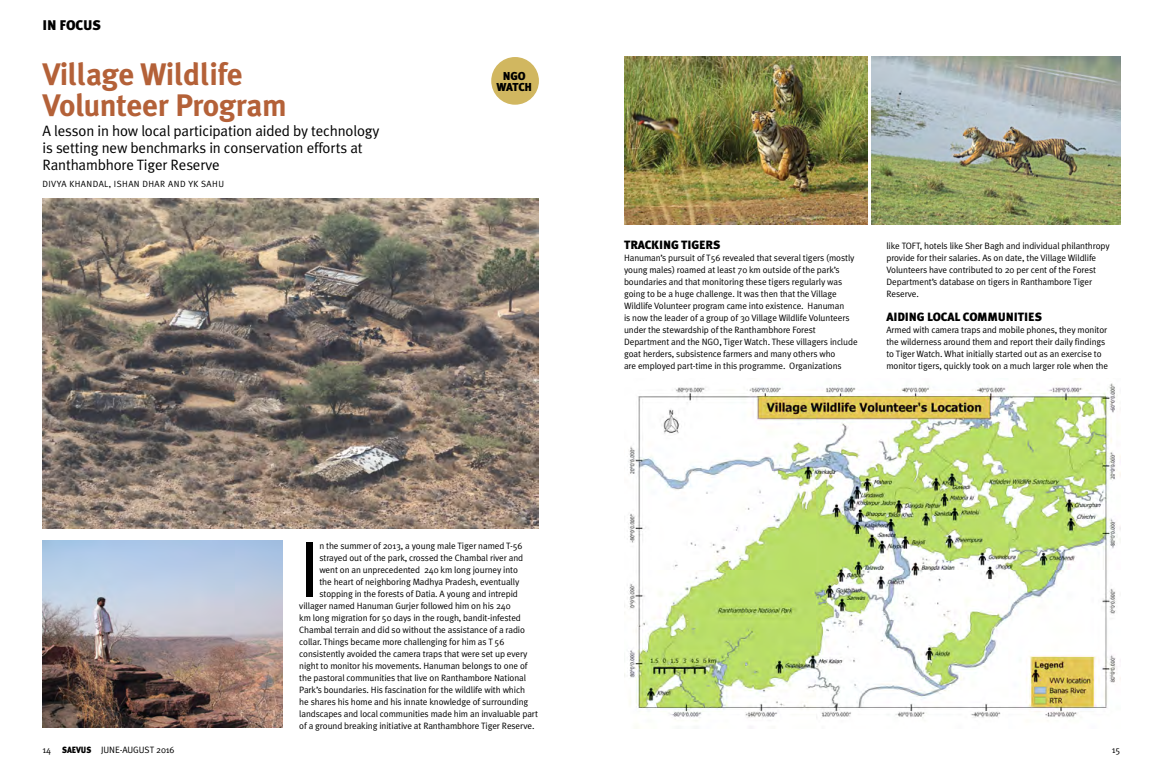
<style>
.page{position:relative;width:1163px;height:774px;background:#fff}
.page>*{position:absolute;margin:0;border:0;box-sizing:border-box;transform-origin:0 0}
.t1{font:79.2px "Meta Plus Normal";color:#000}
.t2{font:700 31.1px/31.1px "Meta Plus";letter-spacing:-.01em;color:#b46138}
.t3{font:15px/17px "Meta Plus Normal";letter-spacing:-.01em;color:#000}
.t4{font:900 14px "Meta Plus";letter-spacing:-.01em;color:#000}
.t5{font:900 12px "Meta Plus";letter-spacing:-.01em;color:#000}
.t6{font:900 11.5px/10.6px "Meta Plus";letter-spacing:-.01em;color:#000;text-align:center}
.t7{font:9.2px/12px "Meta Plus Normal";letter-spacing:-.01em;color:#000}
.t8{font:9px "Meta Plus Normal";letter-spacing:.04em;color:#000}
.s1{font-family:"Meta Plus";font-weight:900;font-size:9px}
</style>
<div class="page">
<div style="left:491px;top:57px;width:48px;height:48px;background:#d1b760;border-radius:50%"></div>
<img style="left:43px;top:198px;width:496px;height:331px">
<img style="left:43px;top:540px;width:239px;height:188px">
<img style="left:624px;top:57px;width:243px;height:168px">
<img style="left:871px;top:57px;width:249px;height:167px">
<img style="left:624px;top:378px;width:496px;height:343px">
<h3 class="t4" style="left:43px;top:17px;width:60px">IN FOCUS</h3>
<h2 class="t2" style="left:43px;top:59px;width:245px">Village Wildlife<br>Volunteer Program</h2>
<h3 class="t3" style="left:43px;top:122px;width:338px">A lesson in how local participation aided by technology is setting new benchmarks in conservation efforts at<br>Ranthambhore Tiger Reserve</h3>
<p class="t8" style="left:43px;top:179px;width:183px">DIVYA KHANDAL, ISHAN DHAR AND YK SAHU</p>
<p class="t6" style="left:496px;top:71px;width:37px">NGO<br>WATCH</p>
<h1 class="t1" style="left:299px;top:523px;width:22px">I</h1>
<p class="t7" style="left:319px;top:539px;width:205px">n the summer of 2013, a young male Tiger named T-56</p>
<p class="t7" style="left:319px;top:551px;width:205px">strayed out of the park, crossed the Chambal river and</p>
<p class="t7" style="left:319px;top:563px;width:200px">went on an unprecedented 240 km long journey into</p>
<p class="t7" style="left:319px;top:575px;width:201px">the heart of neighboring Madhya Pradesh, eventually</p>
<p class="t7" style="left:319px;top:587px;width:200px">stopping in the forests of Datia. A young and intrepid</p>
<p class="t7" style="left:299px;top:599px;width:213px">villager named Hanuman Gurjer followed him on his 240</p>
<p class="t7" style="left:299px;top:611px;width:223px">km long migration for 50 days in the rough, bandit-infested</p>
<p class="t7" style="left:299px;top:623px;width:227px">Chambal terrain and did so without the assistance of a radio</p>
<p class="t7" style="left:299px;top:635px;width:206px">collar. Things became more challenging for him as T 56</p>
<p class="t7" style="left:299px;top:647px;width:230px">consistently avoided the camera traps that were set up every</p>
<p class="t7" style="left:299px;top:659px;width:230px">night to monitor his movements. Hanuman belongs to one of</p>
<p class="t7" style="left:299px;top:671px;width:228px">the pastoral communities that live on Ranthambore National</p>
<p class="t7" style="left:299px;top:683px;width:227px">Park’s boundaries. His fascination for the wildlife with which</p>
<p class="t7" style="left:299px;top:695px;width:230px">he shares his home and his innate knowledge of surrounding</p>
<p class="t7" style="left:299px;top:707px;width:240px">landscapes and local communities made him an invaluable part</p>
<p class="t7" style="left:299px;top:719px;width:237px">of a ground breaking initiative at Ranthambhore Tiger Reserve.</p>
<h3 class="t5" style="left:624px;top:238px;width:98px">TRACKING TIGERS</h3>
<p class="t7" style="left:624px;top:251px;width:235px">Hanuman’s pursuit of T56 revealed that several tigers (mostly young males) roamed at least 70 km outside of the park’s boundaries and that monitoring these tigers regularly was going to be a huge challenge. It was then that the Village Wildlife Volunteer program came into existence. Hanuman<br>is now the leader of a group of 30 Village Wildlife Volunteers under the stewardship of the Ranthambhore Forest Department and the NGO, Tiger Watch. These villagers include goat herders, subsistence farmers and many others who<br>are employed part-time in this programme. Organizations</p>
<p class="t7" style="left:886px;top:239px;width:225px">like TOFT, hotels like Sher Bagh and individual philanthropy provide for their salaries. As on date, the Village Wildlife Volunteers have contributed to 20 per cent of the Forest Department’s database on tigers in Ranthambore Tiger Reserve.</p>
<h3 class="t5" style="left:886px;top:310px;width:157px">AIDING LOCAL COMMUNITIES</h3>
<p class="t7" style="left:886px;top:323px;width:223px">Armed with camera traps and mobile phones, they monitor the wilderness around them and report their daily findings to Tiger Watch. What initially started out as an exercise to monitor tigers, quickly took on a much larger role when the</p>
<p class="t7" style="left:43px;top:743px;width:133px">14 <span class="s1">SAEVUS</span> JUNE-AUGUST 2016</p>
<p class="t7" style="left:1111px;top:743px;width:10px">15</p>
</div>
